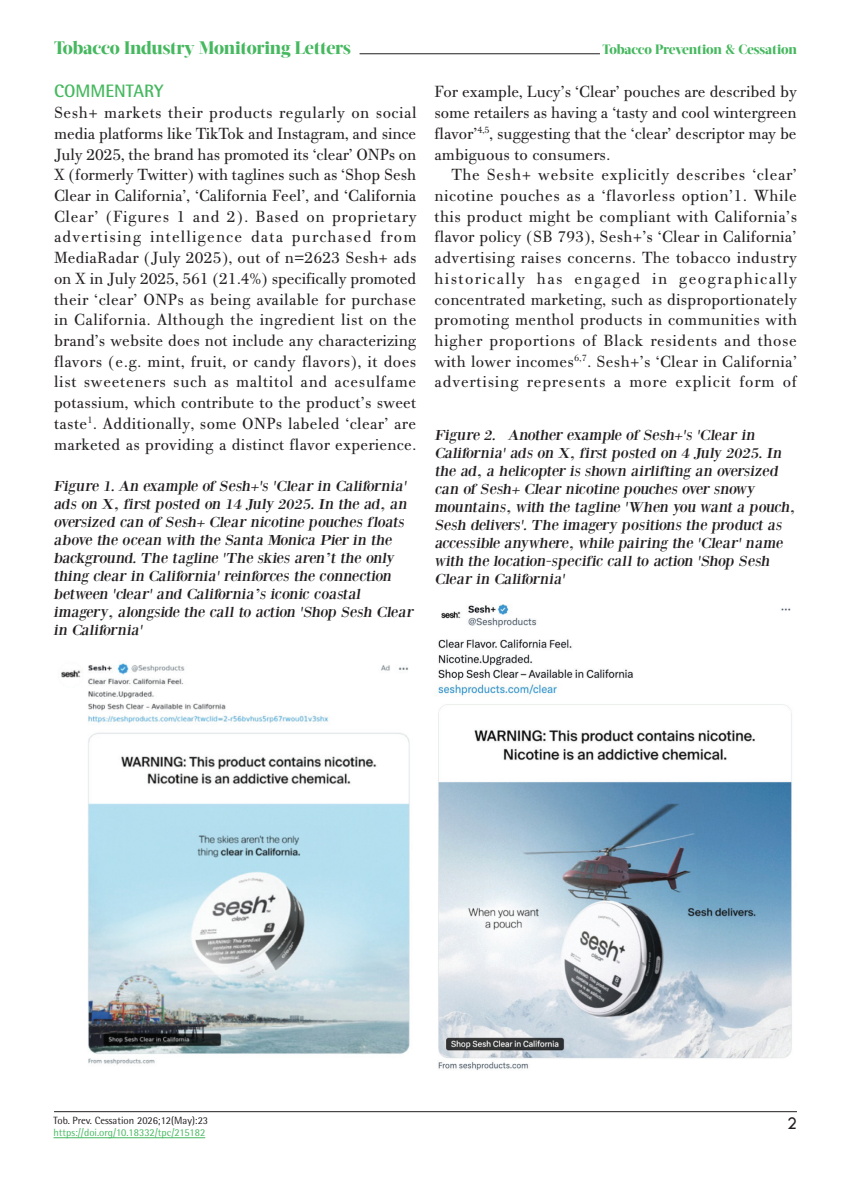
<style>
.page{position:relative;width:851px;height:1191px;background:#fff}
.page>*{position:absolute;margin:0;border:0;box-sizing:border-box;transform-origin:0 0}
.t1{font:800 18px "Acta Display W04";letter-spacing:-.01em;color:#46b85f}
.t2{font:700 18px "Rotis Semi Sans Hel";color:#46b85f}
.t3{font:18px "Tw Cen";color:#231f20}
.t4{font:17.25px/20.7px "PF Bodoni Text";letter-spacing:.015em;color:#231f20;text-align:justify}
.t5{font:15px/18px "Bodoni XT";letter-spacing:-.09em;color:#231f20;scale:1.1 1}
.t6{font:800 13.5px "Acta Display W04";letter-spacing:-.01em;color:#46b85f}
.t7{font:10.5px "Rotis Semi Sans Hel";color:#46b85f}
.t8{font:10.5px "Rotis Semi Sans Hel";color:#231f20}
</style>
<div class="page">
<hr style="left:359px;top:53px;width:241px;height:1px;background:#231f20">
<hr style="left:54px;top:1111px;width:742px;height:1px;background:#231f20">
<hr style="left:53px;top:1137px;width:152px;height:1px;background:#46b85f">
<img style="left:61px;top:663px;width:349px;height:402px">
<img style="left:437px;top:604px;width:355px;height:466px">
<p class="t1" style="left:54px;top:36px;width:298px">Tobacco Industry Monitoring Letters</p>
<p class="t6" style="left:602px;top:41px;width:196px">Tobacco Prevention &amp; Cessation</p>
<p class="t2" style="left:54px;top:80px;width:111px">COMMENTARY</p>
<p class="t4" style="left:54px;top:103px;width:364px">Sesh+ markets their products regularly on social media platforms like TikTok and Instagram, and since July 2025, the brand has promoted its ‘clear’ ONPs on X (formerly Twitter) with taglines such as ‘Shop Sesh Clear in California’, ‘California Feel’, and ‘California Clear’ (Figures 1 and 2). Based on proprietary advertising intelligence data purchased from MediaRadar (July 2025), out of n=2623 Sesh+ ads on X in July 2025, 561 (21.4%) specifically promoted their ‘clear’ ONPs as being available for purchase in California. Although the ingredient list on the brand’s website does not include any characterizing flavors (e.g. mint, fruit, or candy flavors), it does list sweeteners such as maltitol and acesulfame potassium, which contribute to the product’s sweet taste<sup>1</sup>. Additionally, some ONPs labeled ‘clear’ are marketed as providing a distinct flavor experience.</p>
<p class="t5" style="left:53px;top:477px;width:331px">Figure 1. An example of Sesh+'s 'Clear in California' ads on X, first posted on 14 July 2025. In the ad, an oversized can of Sesh+ Clear nicotine pouches floats above the ocean with the Santa Monica Pier in the background. The tagline 'The skies aren’t the only thing clear in California' reinforces the connection between 'clear' and California’s iconic coastal imagery, alongside the call to action 'Shop Sesh Clear in California'</p>
<p class="t4" style="left:434px;top:82px;width:364px">For example, Lucy’s ‘Clear’ pouches are described by some retailers as having a ‘tasty and cool wintergreen flavor’<sup>4,5</sup>, suggesting that the ‘clear’ descriptor may be ambiguous to consumers.</p>
<p class="t4" style="left:434px;top:165px;width:364px;text-indent:17px">The Sesh+ website explicitly describes ‘clear’ nicotine pouches as a ‘flavorless option’1. While this product might be compliant with California’s flavor policy (SB 793), Sesh+’s ‘Clear in California’ advertising raises concerns. The tobacco industry historically has engaged in geographically concentrated marketing, such as disproportionately promoting menthol products in communities with higher proportions of Black residents and those with lower incomes<sup>6,7</sup>. Sesh+’s ‘Clear in California’ advertising represents a more explicit form of</p>
<p class="t5" style="left:434px;top:425px;width:331px">Figure 2. Another example of Sesh+'s 'Clear in California' ads on X, first posted on 4 July 2025. In the ad, a helicopter is shown airlifting an oversized can of Sesh+ Clear nicotine pouches over snowy mountains, with the tagline 'When you want a pouch, Sesh delivers'. The imagery positions the product as accessible anywhere, while pairing the 'Clear' name with the location-specific call to action 'Shop Sesh Clear in California'</p>
<p class="t8" style="left:53px;top:1114px;width:156px">Tob. Prev. Cessation 2026;12(May):23</p>
<p class="t7" style="left:53px;top:1126px;width:153px">https://doi.org/10.18332/tpc/215182</p>
<p class="t3" style="left:786px;top:1112px;width:11px">2</p>
</div>
